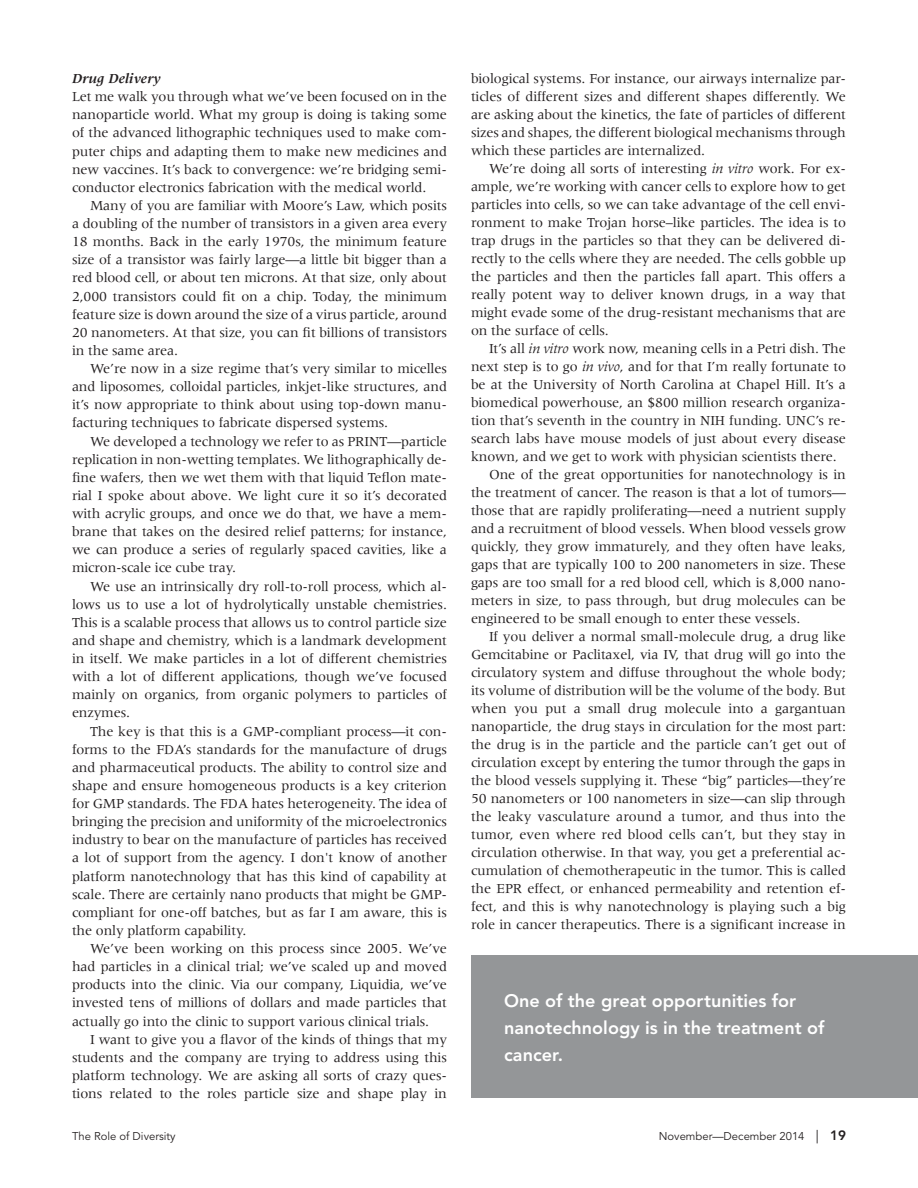
<style>
.page{position:relative;width:918px;height:1188px;background:#fff}
.page>*{position:absolute;margin:0;border:0;box-sizing:border-box;transform-origin:0 0}
.t1{font:800 18px/27px "Avenir";color:#fff}
.t2{font:14.25px/18.1px "Meridien";letter-spacing:-.01em;color:#231f20;text-align:justify}
.t3{font:italic 700 14.25px "Meridien";color:#231f20}
.t4{font:11.25px "Avenir";color:#231f20}
.s1{font-style:italic}
.s2{font-size:13.5px}
.s3{font-weight:800;font-size:13.5px}
</style>
<div class="page">
<div style="left:471px;top:956px;width:447px;height:142px;background:#949698"></div>
<p class="t3" style="left:72px;top:73px;width:90px">Drug Delivery</p>
<p class="t2" style="left:72px;top:89px;width:377px">Let me walk you through what we’ve been focused on in the nanoparticle world. What my group is doing is taking some of the advanced lithographic techniques used to make com&shy;puter chips and adapting them to make new medicines and new vaccines. It’s back to convergence: we’re bridging semi&shy;conductor electronics fabrication with the medical world.</p>
<p class="t2" style="left:72px;top:197px;width:377px;text-indent:18px">Many of you are familiar with Moore’s Law, which posits a doubling of the number of transistors in a given area every 18 months. Back in the early 1970s, the minimum feature size of a transistor was fairly large—a little bit bigger than a red blood cell, or about ten microns. At that size, only about 2,000 transistors could fit on a chip. Today, the minimum feature size is down around the size of a virus particle, around 20 nanometers. At that size, you can fit billions of transistors in the same area.</p>
<p class="t2" style="left:72px;top:361px;width:377px;text-indent:18px">We’re now in a size regime that’s very similar to micelles and liposomes, colloidal particles, inkjet-like structures, and it’s now appropriate to think about using top-down manu&shy;facturing techniques to fabricate dispersed systems.</p>
<p class="t2" style="left:72px;top:433px;width:377px;text-indent:18px">We developed a technology we refer to as PRINT—particle replication in non-wetting templates. We lithographically de&shy;fine wafers, then we wet them with that liquid Teflon mate&shy;rial I spoke about above. We light cure it so it’s decorated with acrylic groups, and once we do that, we have a mem&shy;brane that takes on the desired relief patterns; for instance, we can produce a series of regularly spaced cavities, like a micron-scale ice cube tray.</p>
<p class="t2" style="left:72px;top:578px;width:377px;text-indent:18px">We use an intrinsically dry roll-to-roll process, which al&shy;lows us to use a lot of hydrolytically unstable chemistries.<br>This is a scalable process that allows us to control particle size and shape and chemistry, which is a landmark development in itself. We make particles in a lot of different chemistries with a lot of different applications, though we’ve focused mainly on organics, from organic polymers to particles of enzymes.</p>
<p class="t2" style="left:72px;top:723px;width:377px;text-indent:18px">The key is that this is a GMP-compliant process—it con&shy;forms to the FDA’s standards for the manufacture of drugs and pharmaceutical products. The ability to control size and shape and ensure homogeneous products is a key criterion for GMP standards. The FDA hates heterogeneity. The idea of bringing the precision and uniformity of the microelectronics industry to bear on the manufacture of particles has received a lot of support from the agency. I don't know of another platform nanotechnology that has this kind of capability at scale. There are certainly nano products that might be GMP&shy;compliant for one-off batches, but as far I am aware, this is the only platform capability.</p>
<p class="t2" style="left:72px;top:940px;width:377px;text-indent:18px">We’ve been working on this process since 2005. We’ve had particles in a clinical trial; we’ve scaled up and moved products into the clinic. Via our company, Liquidia, we’ve invested tens of millions of dollars and made particles that actually go into the clinic to support various clinical trials.</p>
<p class="t2" style="left:72px;top:1031px;width:377px;text-indent:18px">I want to give you a flavor of the kinds of things that my students and the company are trying to address using this platform technology. We are asking all sorts of crazy ques&shy;tions related to the roles particle size and shape play in</p>
<p class="t2" style="left:471px;top:71px;width:377px">biological systems. For instance, our airways internalize par&shy;ticles of different sizes and different shapes differently. We are asking about the kinetics, the fate of particles of different sizes and shapes, the different biological mechanisms through which these particles are internalized.</p>
<p class="t2" style="left:471px;top:161px;width:377px;text-indent:18px">We’re doing all sorts of interesting <span class="s1">in vitro</span> work. For ex&shy;ample, we’re working with cancer cells to explore how to get particles into cells, so we can take advantage of the cell envi&shy;ronment to make Trojan horse–like particles. The idea is to trap drugs in the particles so that they can be delivered di&shy;rectly to the cells where they are needed. The cells gobble up the particles and then the particles fall apart. This offers a really potent way to deliver known drugs, in a way that might evade some of the drug-resistant mechanisms that are on the surface of cells.</p>
<p class="t2" style="left:489px;top:341px;width:359px">It’s all <span class="s1">in vitro</span> work now, meaning cells in a Petri dish. The</p>
<p class="t2" style="left:471px;top:359px;width:377px">next step is to go <span class="s1">in vivo</span>, and for that I’m really fortunate to</p>
<p class="t2" style="left:471px;top:377px;width:376px">be at the University of North Carolina at Chapel Hill. It’s a</p>
<p class="t2" style="left:471px;top:395px;width:377px">biomedical powerhouse, an $800 million research organiza-</p>
<p class="t2" style="left:471px;top:413px;width:377px">tion that’s seventh in the country in NIH funding. UNC’s re-</p>
<p class="t2" style="left:471px;top:431px;width:376px">search labs have mouse models of just about every disease</p>
<p class="t2" style="left:471px;top:449px;width:367px">known, and we get to work with physician scientists there.</p>
<p class="t2" style="left:489px;top:467px;width:359px">One of the great opportunities for nanotechnology is in</p>
<p class="t2" style="left:471px;top:485px;width:377px">the treatment of cancer. The reason is that a lot of tumors—</p>
<p class="t2" style="left:471px;top:503px;width:377px">those that are rapidly proliferating—need a nutrient supply</p>
<p class="t2" style="left:471px;top:521px;width:377px">and a recruitment of blood vessels. When blood vessels grow</p>
<p class="t2" style="left:471px;top:539px;width:377px">quickly, they grow immaturely, and they often have leaks,</p>
<p class="t2" style="left:471px;top:557px;width:377px">gaps that are typically 100 to 200 nanometers in size. These</p>
<p class="t2" style="left:471px;top:575px;width:376px">gaps are too small for a red blood cell, which is 8,000 nano-</p>
<p class="t2" style="left:471px;top:593px;width:377px">meters in size, to pass through, but drug molecules can be</p>
<p class="t2" style="left:471px;top:611px;width:331px">engineered to be small enough to enter these vessels.</p>
<p class="t2" style="left:489px;top:629px;width:359px">If you deliver a normal small-molecule drug, a drug like</p>
<p class="t2" style="left:471px;top:647px;width:377px">Gemcitabine or Paclitaxel, via IV, that drug will go into the</p>
<p class="t2" style="left:471px;top:665px;width:377px">circulatory system and diffuse throughout the whole body;</p>
<p class="t2" style="left:471px;top:683px;width:377px">its volume of distribution will be the volume of the body. But</p>
<p class="t2" style="left:471px;top:701px;width:377px">when you put a small drug molecule into a gargantuan</p>
<p class="t2" style="left:471px;top:719px;width:377px">nanoparticle, the drug stays in circulation for the most part:</p>
<p class="t2" style="left:471px;top:737px;width:377px">the drug is in the particle and the particle can’t get out of</p>
<p class="t2" style="left:471px;top:755px;width:377px">circulation except by entering the tumor through the gaps in</p>
<p class="t2" style="left:471px;top:773px;width:377px">the blood vessels supplying it. These “big” particles—they’re</p>
<p class="t2" style="left:471px;top:791px;width:377px">50 nanometers or 100 nanometers in size—can slip through</p>
<p class="t2" style="left:471px;top:809px;width:377px">the leaky vasculature around a tumor, and thus into the</p>
<p class="t2" style="left:471px;top:827px;width:377px">tumor, even where red blood cells can’t, but they stay in</p>
<p class="t2" style="left:471px;top:845px;width:377px">circulation otherwise. In that way, you get a preferential ac-</p>
<p class="t2" style="left:471px;top:863px;width:377px">cumulation of chemotherapeutic in the tumor. This is called</p>
<p class="t2" style="left:471px;top:881px;width:377px">the EPR effect, or enhanced permeability and retention ef-</p>
<p class="t2" style="left:471px;top:899px;width:377px">fect, and this is why nanotechnology is playing such a big</p>
<p class="t2" style="left:471px;top:917px;width:377px">role in cancer therapeutics. There is a significant increase in</p>
<p class="t1" style="left:504px;top:988px;width:322px">One of the great opportunities for nanotechnology is in the treatment of cancer.</p>
<p class="t4" style="left:72px;top:1132px;width:105px">The Role of Diversity</p>
<p class="t4" style="left:659px;top:1132px;width:189px">November—December 2014 <span class="s2">|</span> <span class="s3">19</span></p>
</div>
